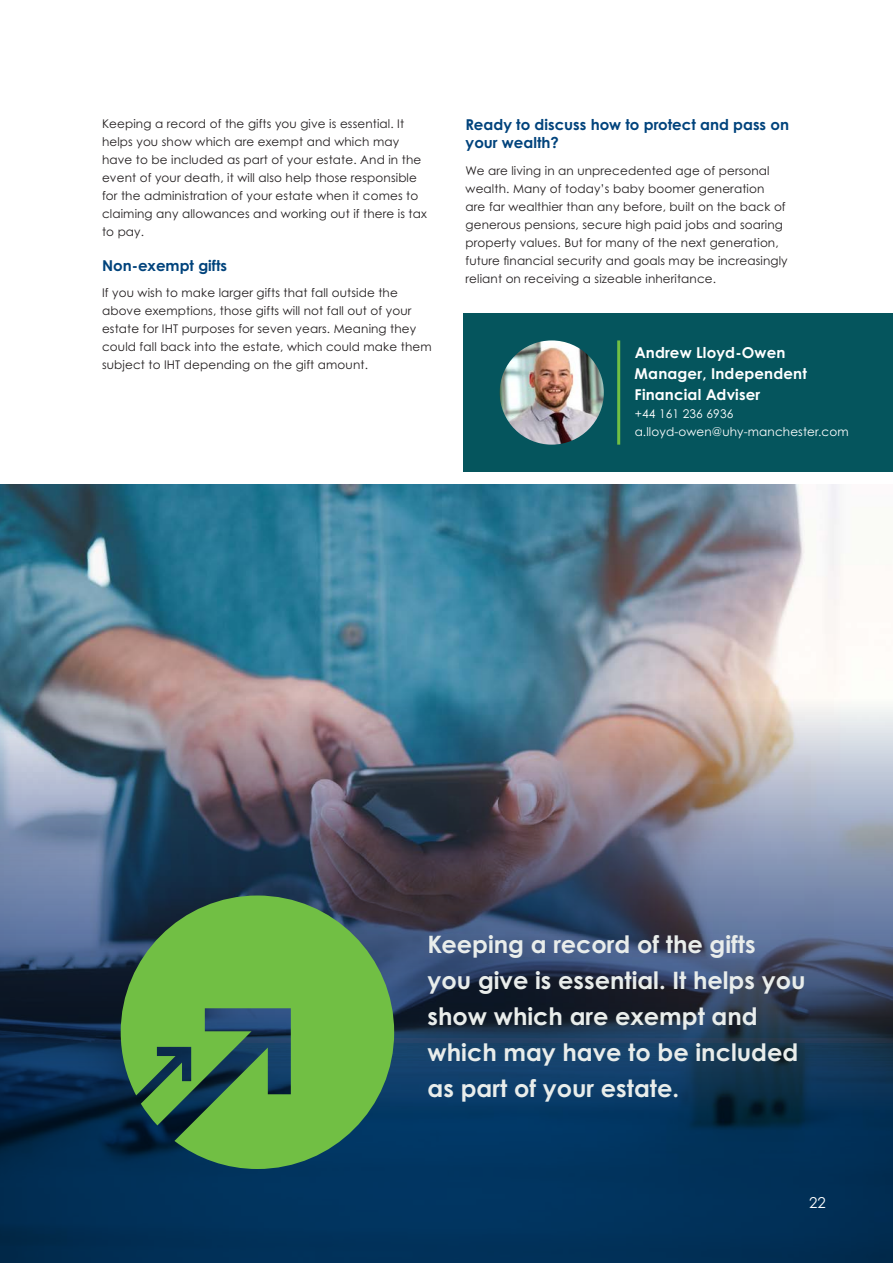
<style>
.page{position:relative;width:893px;height:1263px;background:#fff}
.page>*{position:absolute;margin:0;border:0;box-sizing:border-box;transform-origin:0 0}
.Pull_Quote{font:700 24px/36px "Century Gothic Pro";color:#e9edeb}
.Subtitle_-_10pt{font:700 15px/18px "Century Gothic Pro";color:#01437c}
.Box_Title{font:700 15px/21px "Century Gothic Pro";letter-spacing:.01em;color:#fff}
.Body_intro{font:15px "Century Gothic Pro";color:#fff}
.Body_Text{font:12px/18px "Century Gothic Pro";letter-spacing:.01em;color:#231f20}
.Box_Title-2{font:12px/18px "Century Gothic Pro";letter-spacing:.01em;color:#fff}
</style>
<div class="page">
<img style="left:0;top:485px;width:841px;height:211px">
<img style="left:0;top:696px;width:893px;height:567px">
<svg style="left:121px;top:895px;width:273px;height:274px;background:#539249"></svg>
<div style="left:463px;top:313px;width:430px;height:159px;background:#05555d"></div>
<img style="left:500px;top:340px;width:104px;height:105px;border-radius:52px">
<hr style="left:617px;top:340px;width:3px;height:105px;background:#71bf44">
<p class="Body_Text" style="left:102px;top:114px;width:326px">Keeping a record of the gifts you give is essential. It helps you show which are exempt and which may have to be included as part of your estate. And in the event of your death, it will also help those responsible for the administration of your estate when it comes to claiming any allowances and working out if there is tax to pay.</p>
<p class="Subtitle_-_10pt" style="left:102px;top:256px;width:127px">Non-exempt gifts</p>
<p class="Body_Text" style="left:102px;top:284px;width:331px">If you wish to make larger gifts that fall outside the above exemptions, those gifts will not fall out of your estate for IHT purposes for seven years. Meaning they could fall back into the estate, which could make them subject to IHT depending on the gift amount.</p>
<p class="Subtitle_-_10pt" style="left:466px;top:115px;width:325px">Ready to discuss how to protect and pass on your wealth?</p>
<p class="Body_Text" style="left:466px;top:161px;width:324px">We are living in an unprecedented age of personal wealth. Many of today’s baby boomer generation<br>are far wealthier than any before, built on the back of generous pensions, secure high paid jobs and soaring property values. But for many of the next generation, future financial security and goals may be increasingly reliant on receiving a sizeable inheritance.</p>
<p class="Box_Title" style="left:635px;top:341px;width:174px">Andrew Lloyd-Owen<br>Manager, Independent<br>Financial Adviser</p>
<p class="Box_Title-2" style="left:635px;top:404px;width:215px">+44 161 236 6936 a.lloyd-owen@uhy-manchester.com</p>
<p class="Pull_Quote" style="left:428px;top:926px;width:379px">Keeping a record of the gifts<br>you give is essential. It helps you show which are exempt and which may have to be included as part of your estate.</p>
<p class="Body_intro" style="left:809px;top:1193px;width:18px">22</p>
</div>
